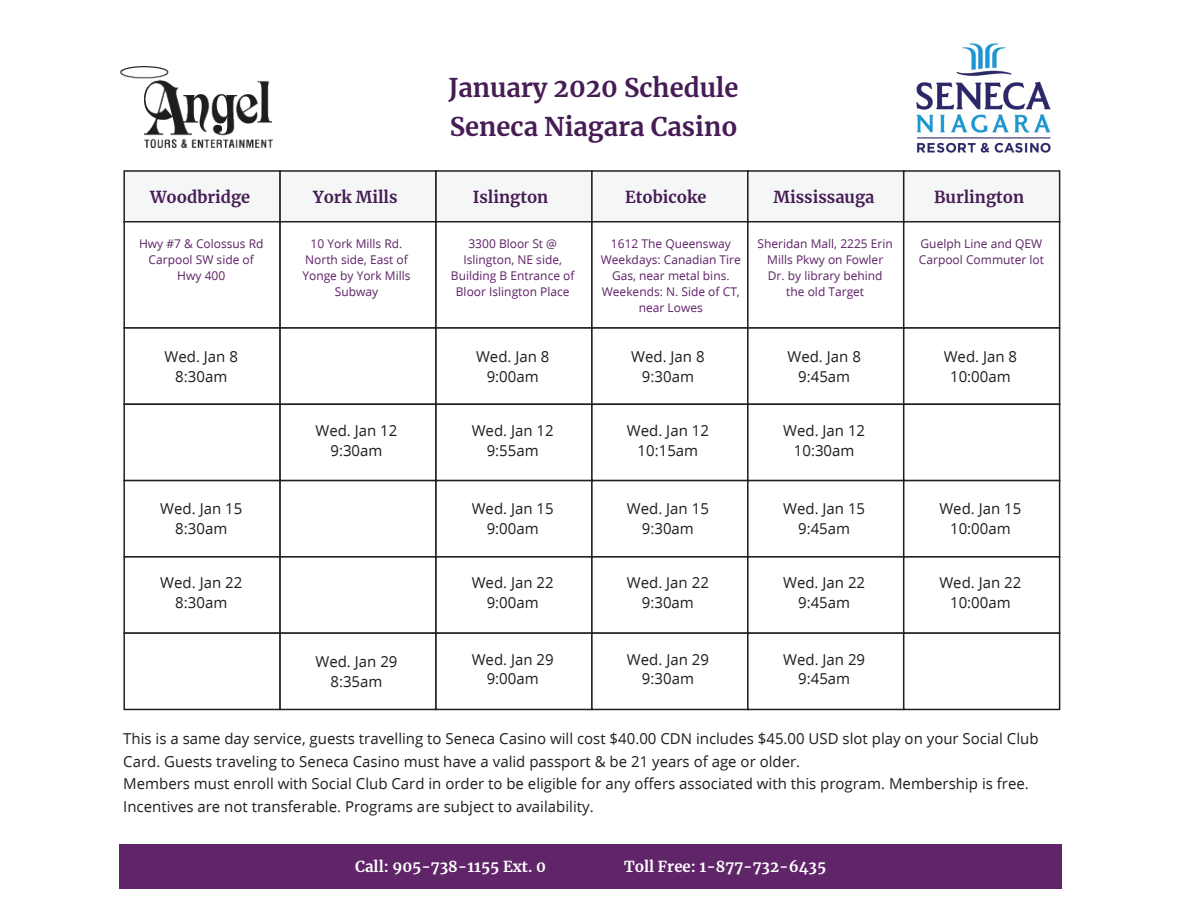
<style>
.page{position:relative;width:1188px;height:918px;background:#fff}
.page>*{position:absolute;margin:0;border:0;box-sizing:border-box;transform-origin:0 0}
.t1{font:700 25.5px/39px "Merriweather";color:#461c55}
.t2{font:700 16.35px "Merriweather";color:#461c55}
.t3{font:15px/19.5px "Open Sans";color:#231f20;text-align:center}
.t4{font:700 15px "Merriweather";color:#fff}
.t5{font:12px/15.9px "Open Sans";color:#602469;text-align:center}
</style>
<div class="page">
<img style="left:120px;top:66px;width:153px;height:82px">
<img style="left:916px;top:43px;width:135px;height:110px">
<div style="left:123px;top:170px;width:158px;height:53px;background:#f5f7f7;border:2px solid #231f20"></div>
<div style="left:279px;top:170px;width:158px;height:53px;background:#f5f7f7;border:2px solid #231f20"></div>
<div style="left:435px;top:170px;width:158px;height:53px;background:#f5f7f7;border:2px solid #231f20"></div>
<div style="left:591px;top:170px;width:158px;height:53px;background:#f5f7f7;border:2px solid #231f20"></div>
<div style="left:747px;top:170px;width:157px;height:53px;background:#f5f7f7;border:2px solid #231f20"></div>
<div style="left:903px;top:170px;width:157px;height:53px;background:#f5f7f7;border:2px solid #231f20"></div>
<div style="left:123px;top:221px;width:158px;height:108px;background:#fff;border:2px solid #231f20"></div>
<div style="left:279px;top:221px;width:158px;height:108px;background:#fff;border:2px solid #231f20"></div>
<div style="left:435px;top:221px;width:158px;height:108px;background:#fff;border:2px solid #231f20"></div>
<div style="left:591px;top:221px;width:158px;height:108px;background:#fff;border:2px solid #231f20"></div>
<div style="left:747px;top:221px;width:157px;height:108px;background:#fff;border:2px solid #231f20"></div>
<div style="left:903px;top:221px;width:157px;height:108px;background:#fff;border:2px solid #231f20"></div>
<div style="left:123px;top:327px;width:158px;height:78px;background:#fff;border:2px solid #231f20"></div>
<div style="left:279px;top:327px;width:158px;height:78px;background:#fff;border:2px solid #231f20"></div>
<div style="left:435px;top:327px;width:158px;height:78px;background:#fff;border:2px solid #231f20"></div>
<div style="left:591px;top:327px;width:158px;height:78px;background:#fff;border:2px solid #231f20"></div>
<div style="left:747px;top:327px;width:157px;height:78px;background:#fff;border:2px solid #231f20"></div>
<div style="left:903px;top:327px;width:157px;height:78px;background:#fff;border:2px solid #231f20"></div>
<div style="left:123px;top:404px;width:158px;height:77px;background:#fff;border:2px solid #231f20"></div>
<div style="left:279px;top:404px;width:158px;height:77px;background:#fff;border:2px solid #231f20"></div>
<div style="left:435px;top:404px;width:158px;height:77px;background:#fff;border:2px solid #231f20"></div>
<div style="left:591px;top:404px;width:158px;height:77px;background:#fff;border:2px solid #231f20"></div>
<div style="left:747px;top:404px;width:157px;height:77px;background:#fff;border:2px solid #231f20"></div>
<div style="left:903px;top:404px;width:157px;height:77px;background:#fff;border:2px solid #231f20"></div>
<div style="left:123px;top:480px;width:158px;height:78px;background:#fff;border:2px solid #231f20"></div>
<div style="left:279px;top:480px;width:158px;height:78px;background:#fff;border:2px solid #231f20"></div>
<div style="left:435px;top:480px;width:158px;height:78px;background:#fff;border:2px solid #231f20"></div>
<div style="left:591px;top:480px;width:158px;height:78px;background:#fff;border:2px solid #231f20"></div>
<div style="left:747px;top:480px;width:157px;height:78px;background:#fff;border:2px solid #231f20"></div>
<div style="left:903px;top:480px;width:157px;height:78px;background:#fff;border:2px solid #231f20"></div>
<div style="left:123px;top:556px;width:158px;height:78px;background:#fff;border:2px solid #231f20"></div>
<div style="left:279px;top:556px;width:158px;height:78px;background:#fff;border:2px solid #231f20"></div>
<div style="left:435px;top:556px;width:158px;height:78px;background:#fff;border:2px solid #231f20"></div>
<div style="left:591px;top:556px;width:158px;height:78px;background:#fff;border:2px solid #231f20"></div>
<div style="left:747px;top:556px;width:157px;height:78px;background:#fff;border:2px solid #231f20"></div>
<div style="left:903px;top:556px;width:157px;height:78px;background:#fff;border:2px solid #231f20"></div>
<div style="left:123px;top:632px;width:158px;height:78px;background:#fff;border:2px solid #231f20"></div>
<div style="left:279px;top:632px;width:158px;height:78px;background:#fff;border:2px solid #231f20"></div>
<div style="left:435px;top:632px;width:158px;height:78px;background:#fff;border:2px solid #231f20"></div>
<div style="left:591px;top:632px;width:158px;height:78px;background:#fff;border:2px solid #231f20"></div>
<div style="left:747px;top:632px;width:157px;height:78px;background:#fff;border:2px solid #231f20"></div>
<div style="left:903px;top:632px;width:157px;height:78px;background:#fff;border:2px solid #231f20"></div>
<div style="left:119px;top:844px;width:943px;height:45px;background:#602469"></div>
<h1 class="t1" style="left:448px;top:68px;width:292px">January 2020 Schedule<br>Seneca Niagara Casino</h1>
<p class="t2" style="left:150px;top:186px;width:102px">Woodbridge</p>
<p class="t2" style="left:313px;top:186px;width:86px">York Mills</p>
<p class="t2" style="left:473px;top:186px;width:77px">Islington</p>
<p class="t2" style="left:625px;top:186px;width:83px">Etobicoke</p>
<p class="t2" style="left:774px;top:186px;width:102px">Mississauga</p>
<p class="t2" style="left:934px;top:186px;width:92px">Burlington</p>
<p class="t5" style="left:139px;top:237px;width:126px">Hwy #7 &amp; Colossus Rd<br>Carpool SW side of<br>Hwy 400</p>
<p class="t5" style="left:302px;top:237px;width:110px">10 York Mills Rd.<br>North side, East of<br>Yonge by York Mills<br>Subway</p>
<p class="t5" style="left:451px;top:237px;width:125px">3300 Bloor St @<br>Islington, NE side,<br>Building B Entrance of<br>Bloor Islington Place</p>
<p class="t5" style="left:601px;top:237px;width:142px">1612 The Queensway<br>Weekdays: Canadian Tire<br>Gas, near metal bins.<br>Weekends: N. Side of CT, near Lowes</p>
<p class="t5" style="left:758px;top:237px;width:137px">Sheridan Mall, 2225 Erin<br>Mills Pkwy on Fowler<br>Dr. by library behind the old Target</p>
<p class="t5" style="left:919px;top:237px;width:127px;text-align:left">Guelph Line and QEW<br>Carpool Commuter lot</p>
<p class="t3" style="left:165px;top:348px;width:75px">Wed. Jan 8<br>8:30am</p>
<p class="t3" style="left:476px;top:348px;width:75px">Wed. Jan 8<br>9:00am</p>
<p class="t3" style="left:787px;top:348px;width:75px">Wed. Jan 8<br>9:45am</p>
<p class="t3" style="left:631px;top:348px;width:75px">Wed. Jan 8<br>9:30am</p>
<p class="t3" style="left:944px;top:348px;width:75px">Wed. Jan 8<br>10:00am</p>
<p class="t3" style="left:315px;top:422px;width:84px">Wed. Jan 12<br>9:30am</p>
<p class="t3" style="left:783px;top:422px;width:84px">Wed. Jan 12<br>10:30am</p>
<p class="t3" style="left:472px;top:422px;width:84px">Wed. Jan 12<br>9:55am</p>
<p class="t3" style="left:627px;top:422px;width:84px">Wed. Jan 12<br>10:15am</p>
<p class="t3" style="left:160px;top:500px;width:84px">Wed. Jan 15<br>8:30am</p>
<p class="t3" style="left:472px;top:501px;width:84px">Wed. Jan 15<br>9:00am</p>
<p class="t3" style="left:783px;top:501px;width:84px">Wed. Jan 15<br>9:45am</p>
<p class="t3" style="left:627px;top:501px;width:84px">Wed. Jan 15<br>9:30am</p>
<p class="t3" style="left:939px;top:501px;width:84px">Wed. Jan 15<br>10:00am</p>
<p class="t3" style="left:160px;top:574px;width:84px">Wed. Jan 22<br>8:30am</p>
<p class="t3" style="left:472px;top:575px;width:84px">Wed. Jan 22<br>9:00am</p>
<p class="t3" style="left:783px;top:575px;width:84px">Wed. Jan 22<br>9:45am</p>
<p class="t3" style="left:627px;top:575px;width:84px">Wed. Jan 22<br>9:30am</p>
<p class="t3" style="left:939px;top:574px;width:84px">Wed. Jan 22<br>10:00am</p>
<p class="t3" style="left:315px;top:654px;width:84px">Wed. Jan 29<br>8:35am</p>
<p class="t3" style="left:472px;top:651px;width:84px">Wed. Jan 29<br>9:00am</p>
<p class="t3" style="left:783px;top:651px;width:84px">Wed. Jan 29<br>9:45am</p>
<p class="t3" style="left:627px;top:651px;width:84px">Wed. Jan 29<br>9:30am</p>
<p class="t3" style="left:123px;top:729px;width:917px;line-height:22.5px;text-align:left">This is a same day service, guests travelling to Seneca Casino will cost $40.00 CDN includes $45.00 USD slot play on your Social Club Card. Guests traveling to Seneca Casino must have a valid passport &amp; be 21 years of age or older.<br>Members must enroll with Social Club Card in order to be eligible for any offers associated with this program. Membership is free.<br>Incentives are not transferable. Programs are subject to availability.</p>
<p class="t4" style="left:355px;top:856px;width:192px">Call: 905-738-1155 Ext. 0</p>
<p class="t4" style="left:624px;top:856px;width:204px">Toll Free: 1-877-732-6435</p>
</div>
